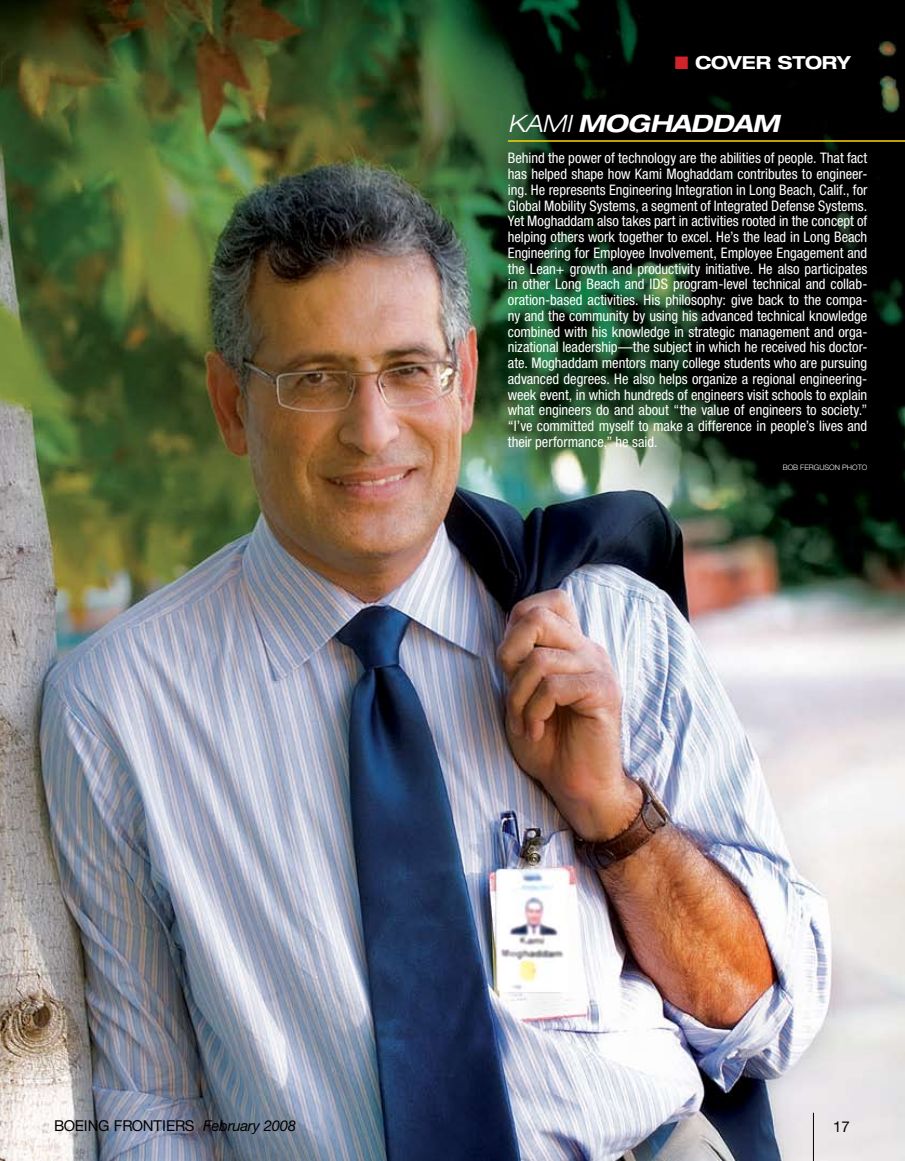
<style>
.page{position:relative;width:905px;height:1161px;background:#fff}
.page>*{position:absolute;margin:0;border:0;box-sizing:border-box;transform-origin:0 0}
.t1{font:italic 700 expanded 24px "Helvetica Neue LT Std";letter-spacing:-.02em;color:#fff}
.t2{font:700 expanded 18px "Helvetica Neue";letter-spacing:-.005em;color:#fff}
.t3{font:15px "Helvetica Neue LT Std";color:#000}
.t4{font:condensed 14.55px/15.8px "Helvetica Neue LT Std";letter-spacing:-.005em;color:#fff;text-align:justify}
.t5{font:300 7.5px "Helvetica Neue LT Std";color:#fff}
.s1{color:#d2232a}
.s2{font-weight:300}
.s3{font-style:italic}
</style>
<div class="page">
<img style="left:0;top:0;width:904px;height:1161px">
<hr style="left:813px;top:1113px;width:1px;height:48px;background:#000">
<hr style="left:508px;top:140px;width:396px;height:2px;background:#f9d605">
<p class="t2" style="left:674px;top:51px;width:178px"><span class="s1">■</span> COVER STORY</p>
<h1 class="t1" style="left:508px;top:108px;width:273px"><span class="s2">Kami</span> MOGHADDAM</h1>
<p class="t4" style="left:508px;top:150px;width:361px">Behind the power of technology are the abilities of people. That fact has helped shape how Kami Moghaddam contributes to engineer&shy;ing. He represents Engineering Integration in Long Beach, Calif., for Global Mobility Systems, a segment of Integrated Defense Systems.<br>Yet Moghaddam also takes part in activities rooted in the concept of helping others work together to excel. He’s the lead in Long Beach Engineering for Employee Involvement, Employee Engagement and the Lean+ growth and productivity initiative. He also participates in other Long Beach and IDS program-level technical and collab&shy;oration-based activities. His philosophy: give back to the compa&shy;ny and the community by using his advanced technical knowledge combined with his knowledge in strategic management and orga&shy;nizational leadership—the subject in which he received his doctor&shy;ate. Moghaddam mentors many college students who are pursuing advanced degrees. He also helps organize a regional engineering&shy;week event, in which hundreds of engineers visit schools to explain what engineers do and about “the value of engineers to society.” “I’ve committed myself to make a difference in people’s lives and their performance,” he said.</p>
<p class="t5" style="left:782px;top:462px;width:86px">BOB FERGUSON PHOTO</p>
<p class="t3" style="left:54px;top:1117px;width:244px">BOEING FRONTIERS <span class="s3">February 2008</span></p>
<p class="t3" style="left:833px;top:1118px;width:17px">17</p>
</div>
